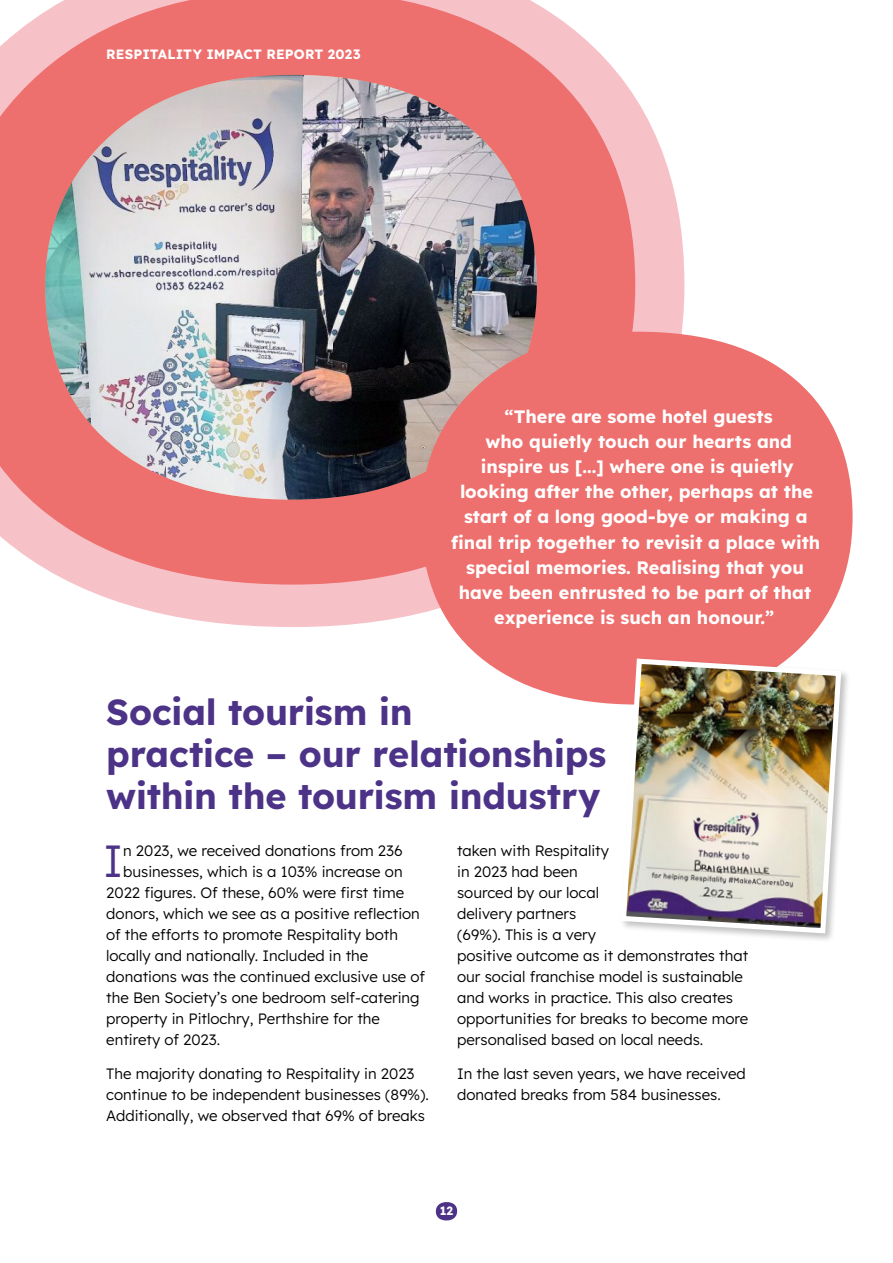
<style>
.page{position:relative;width:893px;height:1263px;background:#fff}
.page>*{position:absolute;margin:0;border:0;box-sizing:border-box;transform-origin:0 0}
.t1{font:300 45px "Lexend";color:#4c3387}
.t2{font:36px/42px "Lexend";letter-spacing:-.01em;color:#4c3387}
.t3{font:18px/25.2px "Lexend";color:#fff;text-align:center}
.t4{font:300 15px/21px "Lexend";color:#000}
.t5{font:13.5px "Lexend";letter-spacing:.01em;color:#fff}
.t6{font:12px "Lexend";color:#fff}
</style>
<div class="page">
<hr style="left:892px;top:0;width:1px;height:1263px;background:#fce1e4">
<svg style="left:436px;top:1202px;width:21px;height:18px"></svg>
<svg style="left:76px;top:98px;width:608px;height:529px;fill:#f7c1c8"></svg>
<svg style="left:0;top:0;width:635px;height:585px;background:#f08888"></svg>
<img style="left:45px;top:75px;width:492px;height:425px">
<svg style="left:421px;top:332px;width:432px;height:372px;background:#eb817f"></svg>
<div style="left:619px;top:656px;width:232px;height:287px;background:#000;opacity:.25"></div>
<img style="left:618px;top:656px;width:226px;height:280px">
<p class="t5" style="left:106px;top:45px;width:256px">RESPITALITY IMPACT REPORT 2023</p>
<p class="t3" style="left:451px;top:402px;width:371px">“There are some hotel guests<br>who quietly touch our hearts and inspire us [...] where one is quietly looking after the other, perhaps at the start of a long good-bye or making a final trip together to revisit a place with special memories. Realising that you have been entrusted to be part of that experience is such an honour.”</p>
<h2 class="t2" style="left:106px;top:689px;width:501px">Social tourism in<br>practice – our relationships within the tourism industry</h2>
<h1 class="t1" style="left:103px;top:828px;width:21px">I</h1>
<p class="t4" style="left:123px;top:839px;width:281px">n 2023, we received donations from 236</p>
<p class="t4" style="left:457px;top:839px;width:293px">taken with Respitality<br>in 2023 had been<br>sourced by our local<br>delivery partners<br>(69%). This is a very<br>positive outcome as it demonstrates that our social franchise model is sustainable and works in practice. This also creates opportunities for breaks to become more personalised based on local needs.</p>
<p class="t4" style="left:457px;top:1062px;width:290px">In the last seven years, we have received donated breaks from 584 businesses.</p>
<p class="t4" style="left:123px;top:860px;width:281px">businesses, which is a 103% increase on</p>
<p class="t4" style="left:106px;top:881px;width:299px">2022 figures. Of these, 60% were first time</p>
<p class="t4" style="left:106px;top:902px;width:315px">donors, which we see as a positive reflection</p>
<p class="t4" style="left:106px;top:923px;width:293px">of the efforts to promote Respitality both</p>
<p class="t4" style="left:106px;top:944px;width:263px">locally and nationally. Included in the</p>
<p class="t4" style="left:106px;top:965px;width:320px">donations was the continued exclusive use of</p>
<p class="t4" style="left:106px;top:986px;width:315px">the Ben Society’s one bedroom self-catering</p>
<p class="t4" style="left:106px;top:1007px;width:275px">property in Pitlochry, Perthshire for the</p>
<p class="t4" style="left:106px;top:1028px;width:115px">entirety of 2023.</p>
<p class="t4" style="left:106px;top:1062px;width:324px">The majority donating to Respitality in 2023 continue to be independent businesses (89%).<br>Additionally, we observed that 69% of breaks</p>
<p class="t6" style="left:440px;top:1202px;width:15px">12</p>
</div>
